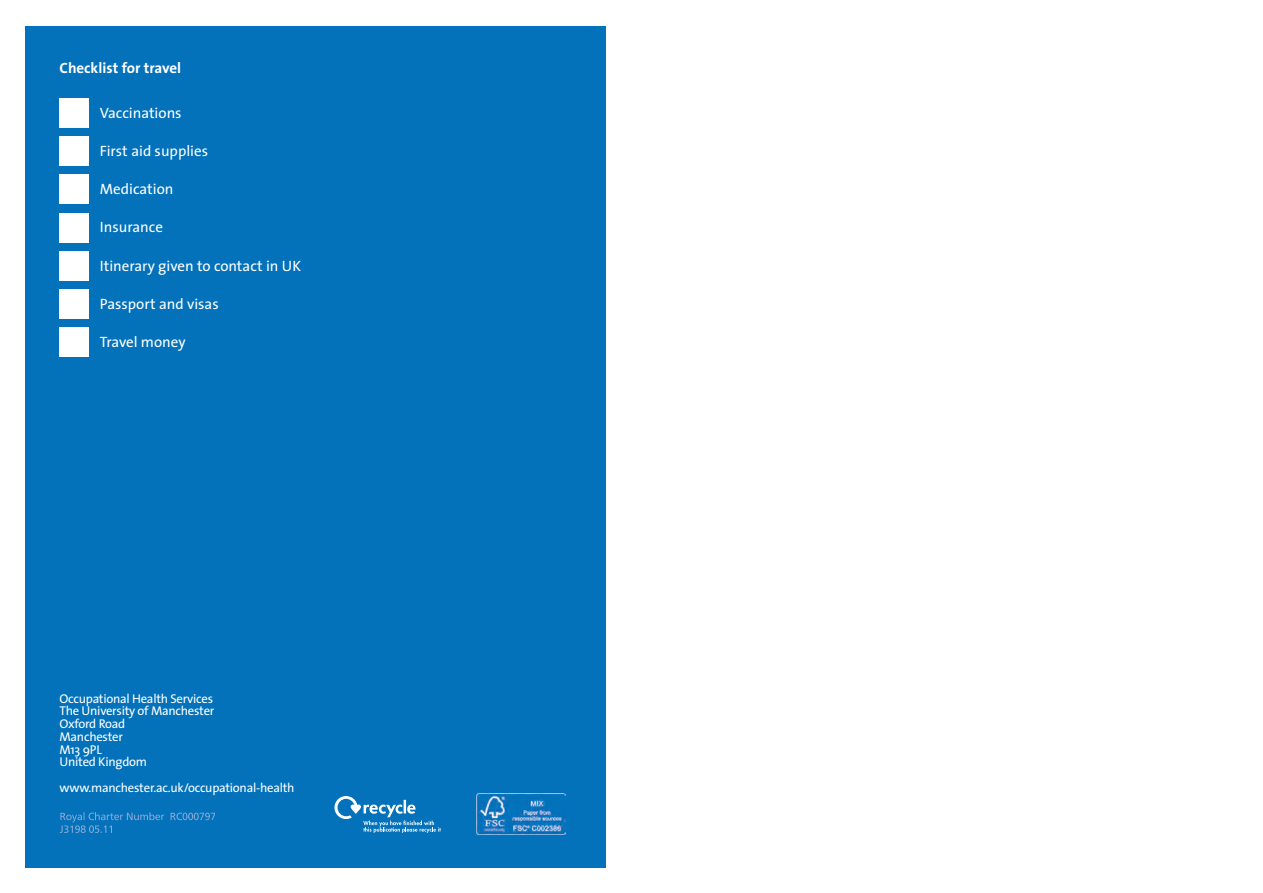
<style>
.page{position:relative;width:1263px;height:893px;background:#fff}
.page>*{position:absolute;margin:0;border:0;box-sizing:border-box;transform-origin:0 0}
.t1{font:15px "The Sans";color:#fff}
.t2{font:700 15px "The Sans";color:#fff}
.t3{font:12.75px/12.8px "The Sans";letter-spacing:-.02em;color:#fff}
</style>
<div class="page">
<div style="left:26px;top:26px;width:580px;height:841px;background:#0372bb"></div>
<svg style="left:60px;top:812px;width:90px;height:21px"></svg>
<svg style="left:334px;top:796px;width:107px;height:37px"></svg>
<img style="left:477px;top:794px;width:89px;height:40px">
<div style="left:60px;top:98px;width:29px;height:30px;background:#fff"></div>
<div style="left:60px;top:136px;width:29px;height:30px;background:#fff"></div>
<div style="left:60px;top:174px;width:29px;height:30px;background:#fff"></div>
<div style="left:60px;top:213px;width:29px;height:29px;background:#fff"></div>
<div style="left:60px;top:251px;width:29px;height:30px;background:#fff"></div>
<div style="left:60px;top:289px;width:29px;height:30px;background:#fff"></div>
<div style="left:60px;top:327px;width:29px;height:30px;background:#fff"></div>
<p class="t2" style="left:60px;top:62px;width:123px">Checklist for travel</p>
<p class="t1" style="left:100px;top:107px;width:83px">Vaccinations</p>
<p class="t1" style="left:100px;top:145px;width:110px">First aid supplies</p>
<p class="t1" style="left:100px;top:183px;width:75px">Medication</p>
<p class="t1" style="left:100px;top:221px;width:65px">Insurance</p>
<p class="t1" style="left:100px;top:260px;width:203px">Itinerary given to contact in UK</p>
<p class="t1" style="left:100px;top:298px;width:120px">Passport and visas</p>
<p class="t1" style="left:100px;top:336px;width:87px">Travel money</p>
<p class="t3" style="left:60px;top:693px;width:156px">Occupational Health Services<br>The University of Manchester<br>Oxford Road<br>Manchester<br>M13 9PL<br>United Kingdom</p>
<p class="t3" style="left:60px;top:782px;width:237px">www.manchester.ac.uk/occupational-health</p>
</div>
